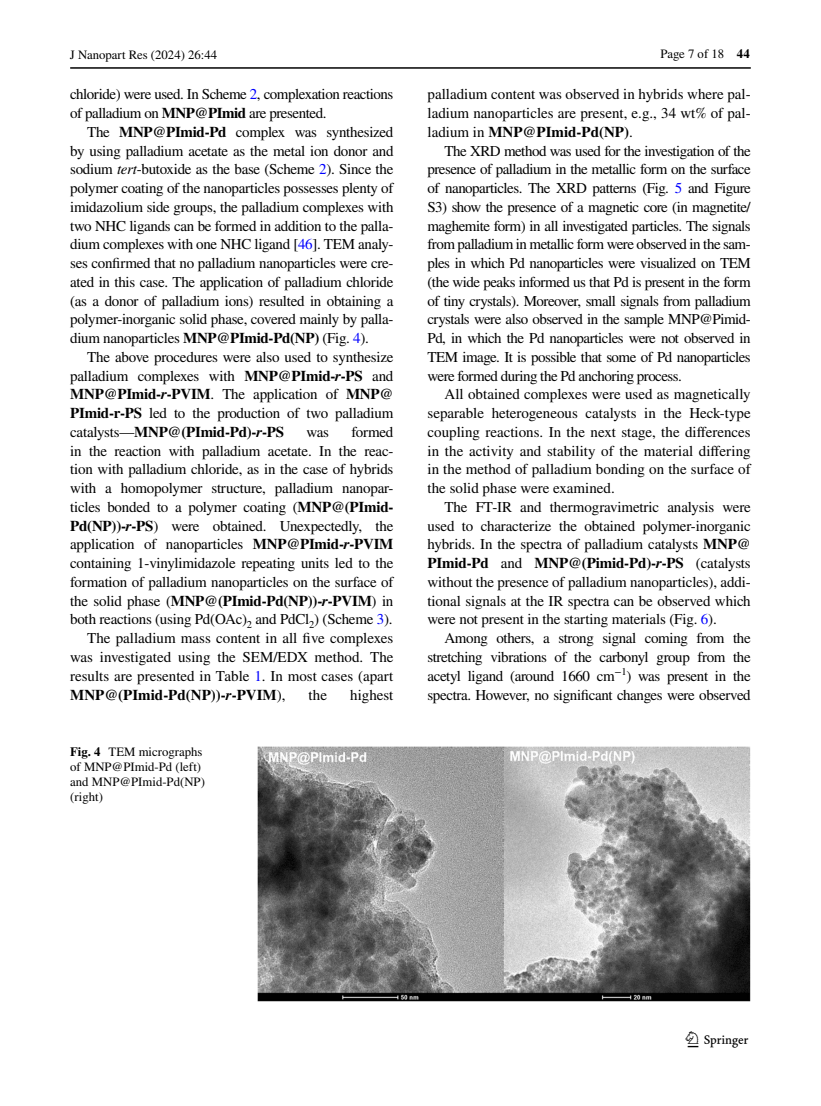
<style>
.page{position:relative;width:821px;height:1106px;background:#fff}
.page>*{position:absolute;margin:0;border:0;box-sizing:border-box;transform-origin:0 0}
.t1{font:22.5px "Springnew Regular 3";color:#000}
.t2{font:15px/18.8px "STIX";letter-spacing:-.015em;color:#000;text-align:justify}
.t3{font:700 15px "STIX";letter-spacing:-.005em;color:#000}
.t4{font:12.75px/15px "STIX";color:#000}
.s1{color:#00f}
.s2{font-weight:700}
.s3{font-style:italic}
.s4{font-weight:700;font-style:italic}
.s5{font-weight:400}
</style>
<div class="page">
<hr style="left:70px;top:67px;width:680px;height:2px;background:#000">
<img style="left:257px;top:746px;width:493px;height:255px">
<p class="t4" style="left:70px;top:48px;width:148px">J Nanopart Res (2024) 26:44</p>
<p class="t2" style="left:70px;top:86px;width:325px">chloride) were used. In Scheme <span class="s1">2</span>, complexation reactions of palladium on <span class="s2">MNP@PImid</span> are presented.</p>
<p class="t2" style="left:70px;top:123px;width:325px;text-indent:17px">The <span class="s2">MNP@PImid-Pd</span> complex was synthesized by using palladium acetate as the metal ion donor and sodium <span class="s3">tert</span>-butoxide as the base (Scheme <span class="s1">2</span>). Since the polymer coating of the nanoparticles possesses plenty of imidazolium side groups, the palladium complexes with two NHC ligands can be formed in addition to the palla&shy;dium complexes with one NHC ligand [<span class="s1">46</span>]. TEM analy&shy;ses confirmed that no palladium nanoparticles were cre&shy;ated in this case. The application of palladium chloride (as a donor of palladium ions) resulted in obtaining a polymer-inorganic solid phase, covered mainly by palla&shy;dium nanoparticles <span class="s2">MNP@PImid-Pd(NP)</span> (Fig. <span class="s1">4</span>).</p>
<p class="t2" style="left:70px;top:348px;width:325px;text-indent:17px">The above procedures were also used to synthesize palladium complexes with <span class="s2">MNP@PImid-</span><span class="s4">r</span><span class="s2">-PS</span> and <span class="s2">MNP@PImid-</span><span class="s4">r</span><span class="s2">-PVIM</span>. The application of <span class="s2">MNP@ PImid-r-PS</span> led to the production of two palladium catalysts—<span class="s2">MNP@(PImid-Pd)-</span><span class="s4">r</span><span class="s2">-PS</span></p>
<p class="t2" style="left:306px;top:423px;width:24px">was</p>
<p class="t2" style="left:351px;top:423px;width:44px">formed</p>
<p class="t2" style="left:70px;top:442px;width:325px">in the reaction with palladium acetate. In the reac-</p>
<p class="t2" style="left:70px;top:461px;width:325px">tion with palladium chloride, as in the case of hybrids</p>
<p class="t2" style="left:70px;top:480px;width:325px">with a homopolymer structure, palladium nanopar-</p>
<p class="t2" style="left:70px;top:498px;width:323px">ticles bonded to a polymer coating (<span class="s2">MNP@(PImid-</span></p>
<p class="t2" style="left:70px;top:517px;width:325px"><span class="s2">Pd(NP))-</span><span class="s4">r</span><span class="s2">-PS</span>) were obtained. Unexpectedly, the</p>
<p class="t2" style="left:70px;top:536px;width:325px">application of nanoparticles <span class="s2">MNP@PImid-</span><span class="s4">r</span><span class="s2">-PVIM</span></p>
<p class="t2" style="left:70px;top:555px;width:325px">containing 1-vinylimidazole repeating units led to the</p>
<p class="t2" style="left:70px;top:573px;width:325px">formation of palladium nanoparticles on the surface of</p>
<p class="t3" style="left:70px;top:592px;width:325px"><span class="s5">the solid phase (</span>MNP@(PImid-Pd(NP))-<span class="s3">r</span>-PVIM<span class="s5">) in</span></p>
<p class="t2" style="left:70px;top:611px;width:324px">both reactions (using Pd(OAc)<sub>2</sub> and PdCl<sub>2</sub>) (Scheme <span class="s1">3</span>).</p>
<p class="t2" style="left:87px;top:630px;width:308px">The palladium mass content in all five complexes</p>
<p class="t2" style="left:70px;top:648px;width:325px">was investigated using the SEM/EDX method. The</p>
<p class="t2" style="left:70px;top:667px;width:325px">results are presented in Table <span class="s1">1</span>. In most cases (apart</p>
<p class="t3" style="left:70px;top:685px;width:217px">MNP@(PImid-Pd(NP))-<span class="s3">r</span>-PVIM<span class="s5">),</span></p>
<p class="t2" style="left:308px;top:686px;width:20px">the</p>
<p class="t2" style="left:350px;top:686px;width:45px">highest</p>
<p class="t4" style="left:70px;top:744px;width:136px"><span class="s2">Fig. 4</span> TEM micrographs of MNP@PImid-Pd (left) and MNP@PImid-Pd(NP) (right)</p>
<p class="t4" style="left:660px;top:47px;width:91px">Page 7 of 18 <span class="s2">44</span></p>
<p class="t2" style="left:427px;top:86px;width:325px">palladium content was observed in hybrids where pal&shy;ladium nanoparticles are present, e.g., 34 wt% of pal&shy;ladium in <span class="s2">MNP@PImid-Pd(NP)</span>.</p>
<p class="t2" style="left:427px;top:142px;width:325px;text-indent:17px">The XRD method was used for the investigation of the presence of palladium in the metallic form on the surface of nanoparticles. The XRD patterns (Fig. <span class="s1">5</span> and Figure S3) show the presence of a magnetic core (in magnetite/ maghemite form) in all investigated particles. The signals from palladium in metallic form were observed in the sam&shy;ples in which Pd nanoparticles were visualized on TEM (the wide peaks informed us that Pd is present in the form of tiny crystals). Moreover, small signals from palladium crystals were also observed in the sample MNP@Pimid-Pd, in which the Pd nanoparticles were not observed in TEM image. It is possible that some of Pd nanoparticles were formed during the Pd anchoring process.</p>
<p class="t2" style="left:427px;top:386px;width:325px;text-indent:17px">All obtained complexes were used as magnetically separable heterogeneous catalysts in the Heck-type coupling reactions. In the next stage, the differences in the activity and stability of the material differing in the method of palladium bonding on the surface of the solid phase were examined.</p>
<p class="t2" style="left:427px;top:498px;width:325px;text-indent:17px">The FT-IR and thermogravimetric analysis were used to characterize the obtained polymer-inorganic hybrids. In the spectra of palladium catalysts <span class="s2">MNP@ PImid-Pd</span> and <span class="s2">MNP@(Pimid-Pd)-</span><span class="s4">r</span><span class="s2">-PS</span> (catalysts without the presence of palladium nanoparticles), addi&shy;tional signals at the IR spectra can be observed which were not present in the starting materials (Fig. <span class="s1">6</span>).</p>
<p class="t2" style="left:427px;top:630px;width:325px;text-indent:17px">Among others, a strong signal coming from the stretching vibrations of the carbonyl group from the acetyl ligand (around 1660 cm<sup>−1</sup>) was present in the spectra. However, no significant changes were observed</p>
<h1 class="t1" style="left:687px;top:1031px;width:62px">1 3</h1>
</div>
